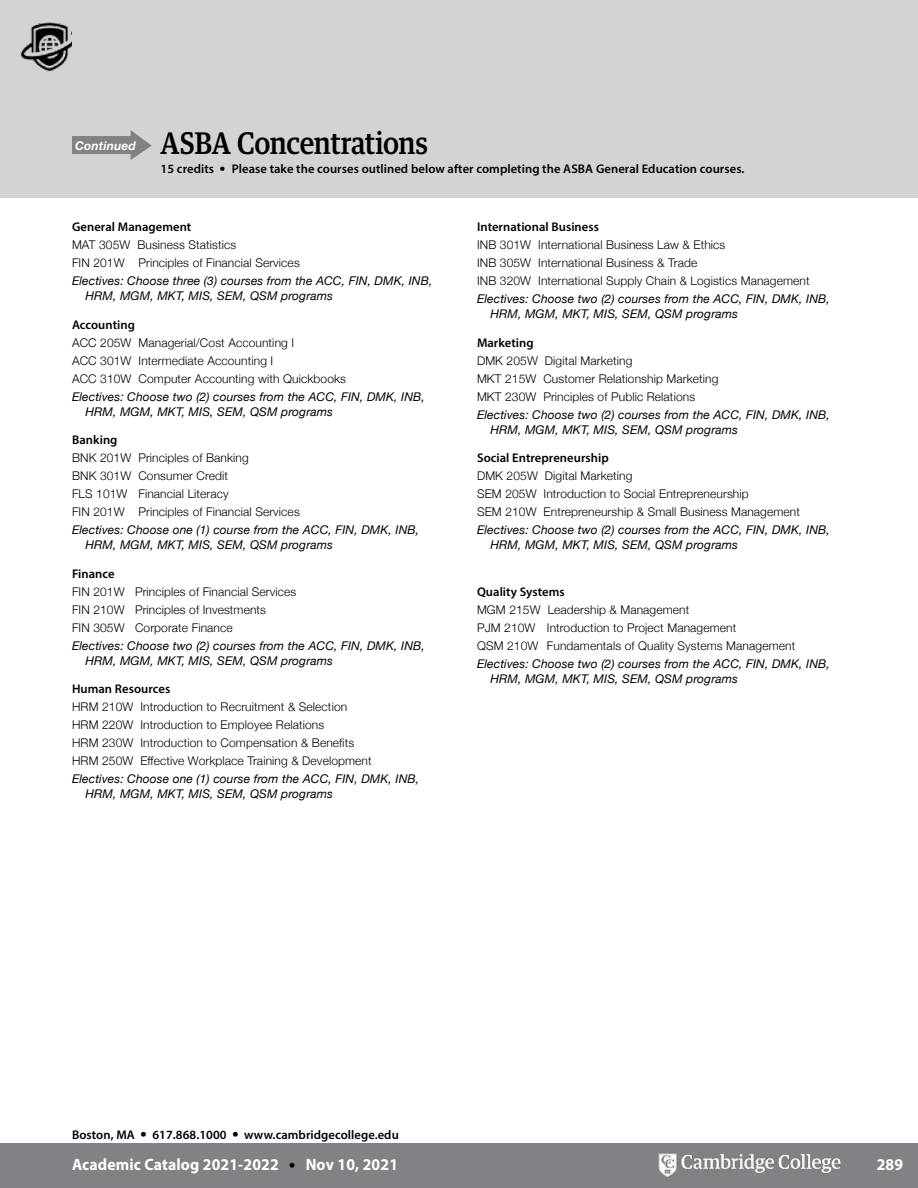
<style>
.page{position:relative;width:918px;height:1188px;background:#fff}
.page>*{position:absolute;margin:0;border:0;box-sizing:border-box;transform-origin:0 0}
.cht_h2-egypt{font:500 30px "Guardian Text Egyp";letter-spacing:-.015em;color:#000;scale:.9 1}
.t1{font:700 16.5px "Myriad Pro";letter-spacing:.01em;color:#fff;scale:.95 1}
.txt-2_b{font:600 12.6px "Myriad Pro";letter-spacing:.005em;color:#000}
.bul-2{font:600 12.6px "Myriad Pro";letter-spacing:.005em;color:#000}
.bul-2-2{font:300 12px "Helvetica Neue";letter-spacing:.01em;color:#000}
.bul-9{font:italic 12px/15px "Helvetica Neue";letter-spacing:.01em;color:#000}
.txt-0{font:italic 700 12px "Helvetica Neue";letter-spacing:.01em;color:#fff}
.s1{font-family:"Helvetica Neue";font-weight:300;font-size:12px}
.s2{font-family:"Helvetica Neue";font-weight:300;font-size:13.5px}
.s3{font-family:"Helvetica Neue";font-weight:300;font-size:13.5px;color:#000}
</style>
<div class="page">
<div style="left:0;top:1143px;width:918px;height:45px;background:#808285"></div>
<img style="left:658px;top:1153px;width:183px;height:24px">
<div style="left:0;top:0;width:918px;height:198px;background:#d1d3d4"></div>
<img style="left:20px;top:22px;width:52px;height:50px">
<svg style="left:72px;top:130px;width:80px;height:30px"></svg>
<p class="txt-0" style="left:75px;top:136px;width:62px">Continued</p>
<p class="cht_h2-egypt" style="left:161px;top:118px;width:299px">ASBA Concentrations</p>
<p class="txt-2_b" style="left:161px;top:161px;width:585px">15 credits <span class="s1">•</span> Please take the courses outlined below after completing the ASBA General Education courses.</p>
<p class="bul-2" style="left:72px;top:219px;width:121px">General Management</p>
<p class="bul-2-2" style="left:72px;top:235px;width:166px">MAT 305W Business Statistics</p>
<p class="bul-2-2" style="left:72px;top:253px;width:229px">FIN 201W Principles of Financial Services</p>
<p class="bul-9" style="left:86px;top:274px;width:348px;text-indent:-14px">Electives: Choose three (3) courses from the ACC, FIN, DMK, INB,<br>HRM, MGM, MKT, MIS, SEM, QSM programs</p>
<p class="bul-2" style="left:72px;top:316px;width:64px">Accounting</p>
<p class="bul-2-2" style="left:72px;top:333px;width:224px">ACC 205W Managerial/Cost Accounting I</p>
<p class="bul-2-2" style="left:72px;top:351px;width:203px">ACC 301W Intermediate Accounting I</p>
<p class="bul-2-2" style="left:72px;top:369px;width:276px">ACC 310W Computer Accounting with Quickbooks</p>
<p class="bul-9" style="left:86px;top:390px;width:341px;text-indent:-14px">Electives: Choose two (2) courses from the ACC, FIN, DMK, INB,<br>HRM, MGM, MKT, MIS, SEM, QSM programs</p>
<p class="bul-2" style="left:72px;top:432px;width:47px">Banking</p>
<p class="bul-2-2" style="left:72px;top:448px;width:178px">BNK 201W Principles of Banking</p>
<p class="bul-2-2" style="left:72px;top:466px;width:158px">BNK 301W Consumer Credit</p>
<p class="bul-2-2" style="left:72px;top:484px;width:158px">FLS 101W Financial Literacy</p>
<p class="bul-2-2" style="left:72px;top:502px;width:229px">FIN 201W Principles of Financial Services</p>
<p class="bul-9" style="left:86px;top:523px;width:335px;text-indent:-14px">Electives: Choose one (1) course from the ACC, FIN, DMK, INB,<br>HRM, MGM, MKT, MIS, SEM, QSM programs</p>
<p class="bul-2" style="left:72px;top:565px;width:44px">Finance</p>
<p class="bul-2-2" style="left:72px;top:582px;width:226px">FIN 201W Principles of Financial Services</p>
<p class="bul-2-2" style="left:72px;top:600px;width:196px">FIN 210W Principles of Investments</p>
<p class="bul-2-2" style="left:72px;top:618px;width:162px">FIN 305W Corporate Finance</p>
<p class="bul-9" style="left:86px;top:639px;width:341px;text-indent:-14px">Electives: Choose two (2) courses from the ACC, FIN, DMK, INB,<br>HRM, MGM, MKT, MIS, SEM, QSM programs</p>
<p class="txt-2_b" style="left:72px;top:681px;width:100px">Human Resources</p>
<p class="bul-2-2" style="left:72px;top:697px;width:277px">HRM 210W Introduction to Recruitment &amp; Selection</p>
<p class="bul-2-2" style="left:72px;top:715px;width:254px">HRM 220W Introduction to Employee Relations</p>
<p class="bul-2-2" style="left:72px;top:733px;width:284px">HRM 230W Introduction to Compensation &amp; Benefits</p>
<p class="bul-2-2" style="left:72px;top:751px;width:301px">HRM 250W Effective Workplace Training &amp; Development</p>
<p class="bul-9" style="left:86px;top:772px;width:335px;text-indent:-14px">Electives: Choose one (1) course from the ACC, FIN, DMK, INB,<br>HRM, MGM, MKT, MIS, SEM, QSM programs</p>
<p class="txt-2_b" style="left:477px;top:219px;width:124px">International Business</p>
<p class="bul-2-2" style="left:477px;top:235px;width:250px">INB 301W International Business Law &amp; Ethics</p>
<p class="bul-2-2" style="left:477px;top:253px;width:222px">INB 305W International Business &amp; Trade</p>
<p class="bul-2-2" style="left:477px;top:271px;width:334px">INB 320W International Supply Chain &amp; Logistics Management</p>
<p class="bul-9" style="left:490px;top:292px;width:341px;text-indent:-14px">Electives: Choose two (2) courses from the ACC, FIN, DMK, INB,<br>HRM, MGM, MKT, MIS, SEM, QSM programs</p>
<p class="txt-2_b" style="left:477px;top:334px;width:58px">Marketing</p>
<p class="bul-2-2" style="left:477px;top:351px;width:157px">DMK 205W Digital Marketing</p>
<p class="bul-2-2" style="left:477px;top:369px;width:243px">MKT 215W Customer Relationship Marketing</p>
<p class="bul-2-2" style="left:477px;top:387px;width:220px">MKT 230W Principles of Public Relations</p>
<p class="bul-9" style="left:490px;top:408px;width:341px;text-indent:-14px">Electives: Choose two (2) courses from the ACC, FIN, DMK, INB,<br>HRM, MGM, MKT, MIS, SEM, QSM programs</p>
<p class="txt-2_b" style="left:477px;top:450px;width:133px">Social Entrepreneurship</p>
<p class="bul-2-2" style="left:477px;top:466px;width:157px">DMK 205W Digital Marketing</p>
<p class="bul-2-2" style="left:477px;top:484px;width:273px">SEM 205W Introduction to Social Entrepreneurship</p>
<p class="bul-2-2" style="left:477px;top:502px;width:325px">SEM 210W Entrepreneurship &amp; Small Business Management</p>
<p class="bul-9" style="left:490px;top:523px;width:341px;text-indent:-14px">Electives: Choose two (2) courses from the ACC, FIN, DMK, INB,<br>HRM, MGM, MKT, MIS, SEM, QSM programs</p>
<p class="txt-2_b" style="left:477px;top:583px;width:89px">Quality Systems</p>
<p class="bul-2-2" style="left:477px;top:600px;width:214px">MGM 215W Leadership &amp; Management</p>
<p class="bul-2-2" style="left:477px;top:618px;width:261px">PJM 210W Introduction to Project Management</p>
<p class="bul-2-2" style="left:477px;top:636px;width:320px">QSM 210W Fundamentals of Quality Systems Management</p>
<p class="bul-9" style="left:490px;top:657px;width:341px;text-indent:-14px">Electives: Choose two (2) courses from the ACC, FIN, DMK, INB,<br>HRM, MGM, MKT, MIS, SEM, QSM programs</p>
<p class="txt-2_b" style="left:72px;top:1127px;width:328px">Boston, MA <span class="s2">•</span> 617.868.1000 <span class="s2">•</span> www.cambridgecollege.edu</p>
<h2 class="t1" style="left:72px;top:1154px;width:345px">Academic Catalog 2021-2022 <span class="s3">•</span> Nov 10, 2021</h2>
<h2 class="t1" style="left:877px;top:1154px;width:29px">289</h2>
</div>
